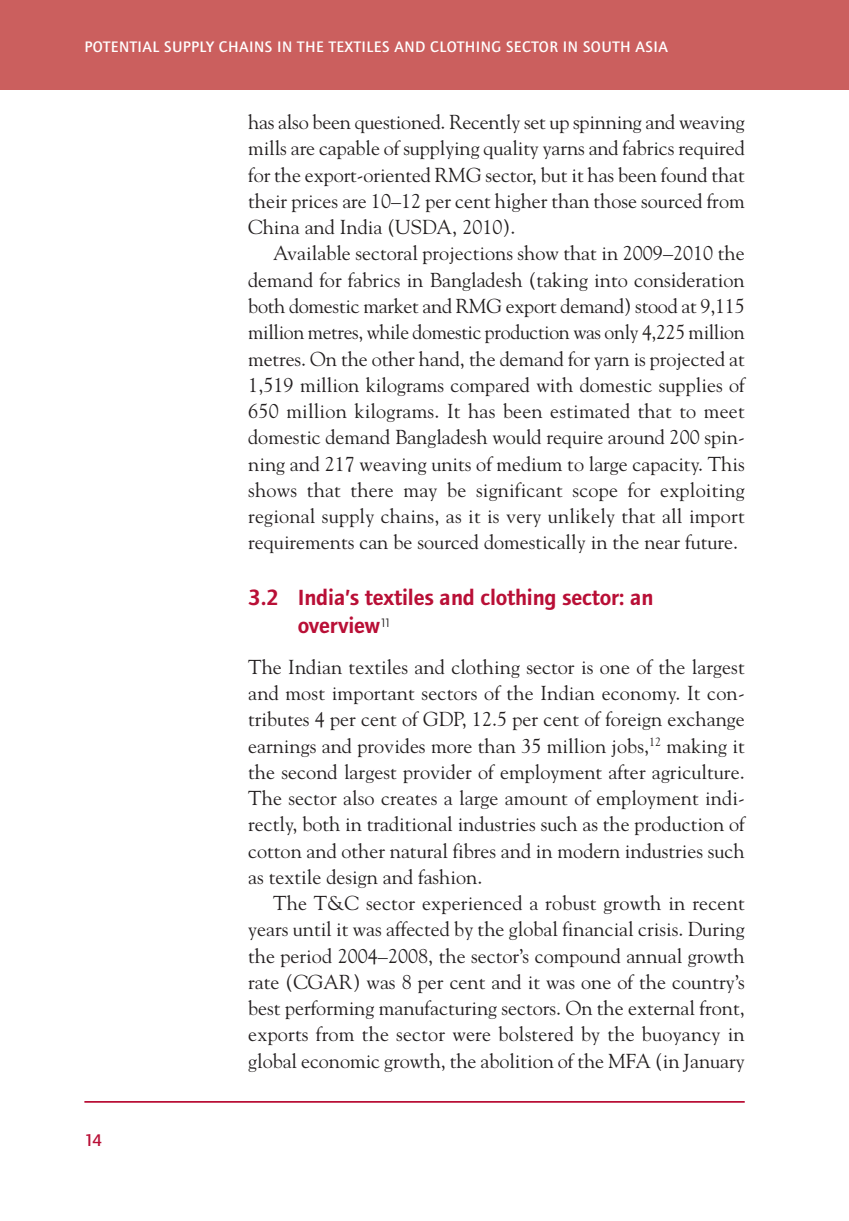
<style>
.page{position:relative;width:849px;height:1221px;background:#fff}
.page>*{position:absolute;margin:0;border:0;box-sizing:border-box;transform-origin:0 0}
.t1{font:600 22.75px/28px "Foundry Journal";letter-spacing:-.005em;color:#b90f36}
.t2{font:20.12px/26.2px "Goudy";color:#231f20;text-align:justify}
.t3{font:500 17.5px "Foundry Journal";color:#b90f36}
.t4{font:500 15.75px "Foundry Journal";letter-spacing:.03em;color:#fff}
</style>
<div class="page">
<div style="left:833px;top:0;width:15px;height:89px;background:#cb5f5e"></div>
<div style="left:0;top:0;width:833px;height:89px;background:#cb5f5e"></div>
<hr style="left:84px;top:1100px;width:660px;height:2px;background:#b90f36">
<p class="t4" style="left:84px;top:41px;width:584px">POTENTIAL SUPPLY CHAINS IN THE TEXTILES AND CLOTHING SECTOR IN SOUTH ASIA</p>
<p class="t3" style="left:84px;top:1133px;width:19px">14</p>
<p class="t2" style="left:248px;top:109px;width:498px">has also been questioned. Recently set up spinning and weaving mills are capable of supplying quality yarns and fabrics required for the export-oriented RMG sector, but it has been found that their prices are 10–12 per cent higher than those sourced from China and India (USDA, 2010).</p>
<p class="t2" style="left:248px;top:240px;width:498px;text-indent:25px">Available sectoral projections show that in 2009–2010 the demand for fabrics in Bangladesh (taking into consideration both domestic market and RMG export demand) stood at 9,115 million metres, while domestic production was only 4,225 million metres. On the other hand, the demand for yarn is projected at 1,519 million kilograms compared with domestic supplies of 650 million kilograms. It has been estimated that to meet domestic demand Bangladesh would require around 200 spin&shy;ning and 217 weaving units of medium to large capacity. This shows that there may be significant scope for exploiting regional supply chains, as it is very unlikely that all import requirements can be sourced domestically in the near future.</p>
<p class="t1" style="left:297px;top:585px;width:357px;text-indent:-49px">3.2 India’s textiles and clothing sector: an overview<sup>11</sup></p>
<p class="t2" style="left:248px;top:653px;width:498px">The Indian textiles and clothing sector is one of the largest and most important sectors of the Indian economy. It con&shy;tributes 4 per cent of GDP, 12.5 per cent of foreign exchange earnings and provides more than 35 million jobs,<sup>12</sup> making it the second largest provider of employment after agriculture.<br>The sector also creates a large amount of employment indi&shy;rectly, both in traditional industries such as the production of cotton and other natural fibres and in modern industries such as textile design and fashion.</p>
<p class="t2" style="left:248px;top:890px;width:498px;text-indent:25px">The T&amp;C sector experienced a robust growth in recent years until it was affected by the global financial crisis. During the period 2004–2008, the sector’s compound annual growth rate (CGAR) was 8 per cent and it was one of the country’s best performing manufacturing sectors. On the external front, exports from the sector were bolstered by the buoyancy in global economic growth, the abolition of the MFA (in January</p>
</div>
